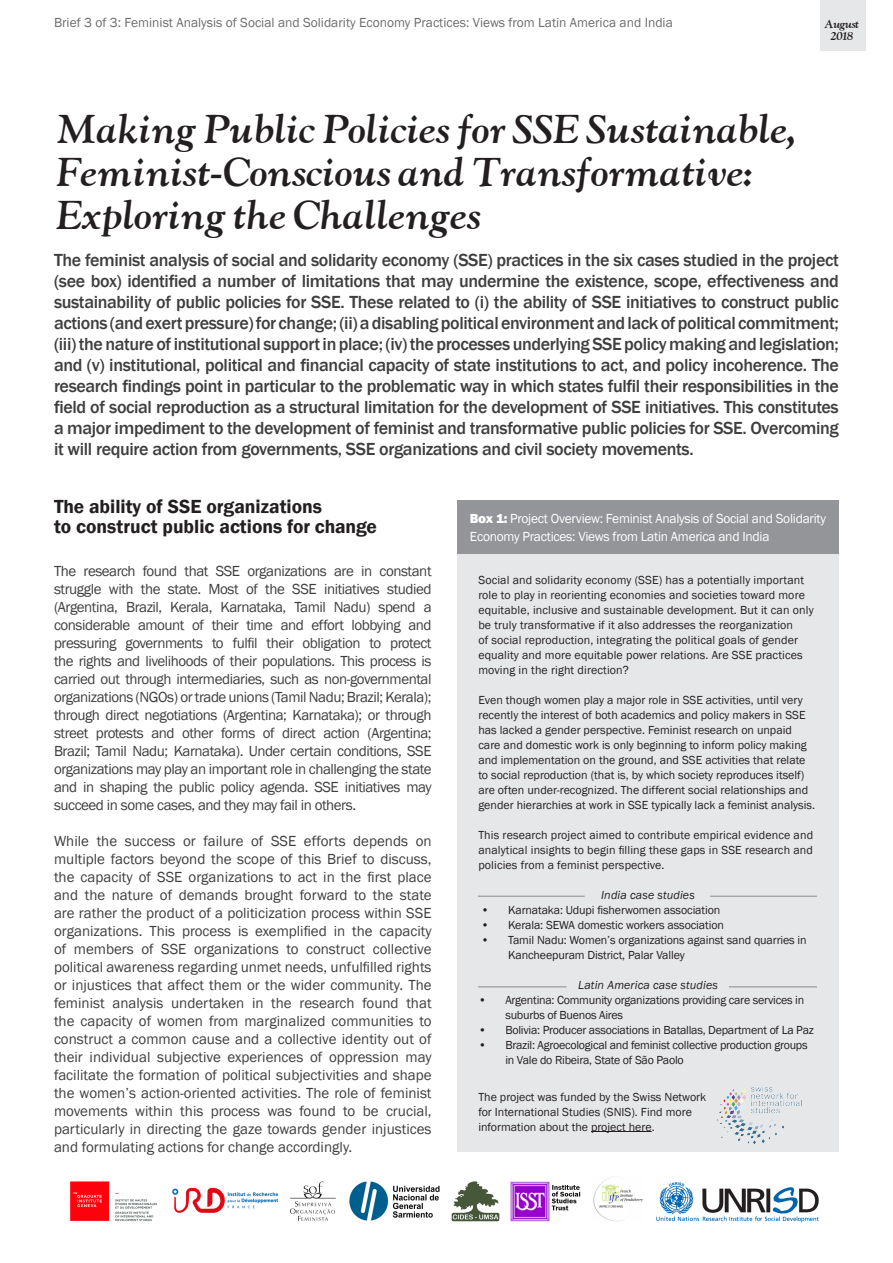
<style>
.page{position:relative;width:893px;height:1263px;background:#fff}
.page>*{position:absolute;margin:0;border:0;box-sizing:border-box;transform-origin:0 0}
.t1{font:italic 700 36px/43.2px "Goudy";letter-spacing:-.025em;color:#231f20}
.t2{font:600 19.5px/19.5px "Franklin Gothic";color:#231f20}
.t3{font:500 18px/21px "Franklin Gothic";letter-spacing:-.02em;color:#3e3e3f;text-align:justify}
.t4{font:15px/18px "Franklin Gothic";letter-spacing:-.025em;color:#3e3e3f;text-align:justify}
.Box_title{font:13.5px/18px "Franklin Gothic";letter-spacing:-.02em;color:#fff}
.t5{font:13.5px "Franklin Gothic";color:#6c6d70}
.Box_txt{font:12px/15px "Franklin Gothic";color:#231f20}
.Box_txt-2{font:12px/15px "Franklin Gothic";letter-spacing:-.02em;color:#231f20}
.Box_txt-3{font:italic 12px "Franklin Gothic";letter-spacing:.01em;color:#231f20}
.t6{font:italic 700 10.5px "Goudy";letter-spacing:-.08em;color:#231f20}
.s1{font-weight:800}
</style>
<div class="page">
<div style="left:820px;top:0;width:45px;height:50px;background:#e6e7e9"></div>
<img style="left:70px;top:1177px;width:749px;height:46px">
<div style="left:457px;top:500px;width:382px;height:55px;background:#939598"></div>
<div style="left:457px;top:555px;width:382px;height:597px;background:#e6e7e9"></div>
<hr style="left:591px;top:1131px;width:61px;height:1px;background:#231f20">
<img style="left:717px;top:1085px;width:85px;height:60px">
<hr style="left:478px;top:896px;width:107px;height:1px;background:#939598">
<hr style="left:710px;top:896px;width:107px;height:1px;background:#939598">
<hr style="left:478px;top:986px;width:89px;height:1px;background:#939598">
<hr style="left:729px;top:986px;width:88px;height:1px;background:#939598">
<p class="t5" style="left:54px;top:14px;width:620px">Brief 3 of 3: Feminist Analysis of Social and Solidarity Economy Practices: Views from Latin America and India</p>
<p class="t1" style="left:54px;top:106px;width:742px">Making Public Policies for SSE Sustainable,<br>Feminist-Conscious and Transformative:<br>Exploring the Challenges</p>
<p class="t6" style="left:824px;top:16px;width:36px">August</p>
<p class="t6" style="left:830px;top:29px;width:24px">2018</p>
<p class="t3" style="left:54px;top:249px;width:786px">The feminist analysis of social and solidarity economy (SSE) practices in the six cases studied in the project (see box) identified a number of limitations that may undermine the existence, scope, effectiveness and sustainability of public policies for SSE. These related to (i) the ability of SSE initiatives to construct public actions (and exert pressure) for change; (ii) a disabling political environment and lack of political commitment; (iii) the nature of institutional support in place; (iv) the processes underlying SSE policy making and legislation; and (v) institutional, political and financial capacity of state institutions to act, and policy incoherence. The research findings point in particular to the problematic way in which states fulfil their responsibilities in the field of social reproduction as a structural limitation for the development of SSE initiatives. This constitutes a major impediment to the development of feminist and transformative public policies for SSE. Overcoming it will require action from governments, SSE organizations and civil society movements.</p>
<p class="t2" style="left:54px;top:497px;width:324px">The ability of SSE organizations<br>to construct public actions for change</p>
<p class="t4" style="left:54px;top:562px;width:379px">The research found that SSE organizations are in constant struggle with the state. Most of the SSE initiatives studied (Argentina, Brazil, Kerala, Karnataka, Tamil Nadu) spend a considerable amount of their time and effort lobbying and pressuring governments to fulfil their obligation to protect the rights and livelihoods of their populations. This process is carried out through intermediaries, such as non-governmental organizations (NGOs) or trade unions (Tamil Nadu; Brazil; Kerala); through direct negotiations (Argentina; Karnataka); or through street protests and other forms of direct action (Argentina; Brazil; Tamil Nadu; Karnataka). Under certain conditions, SSE organizations may play an important role in challenging the state and in shaping the public policy agenda. SSE initiatives may succeed in some cases, and they may fail in others.</p>
<p class="t4" style="left:54px;top:832px;width:379px">While the success or failure of SSE efforts depends on multiple factors beyond the scope of this Brief to discuss, the capacity of SSE organizations to act in the first place and the nature of demands brought forward to the state are rather the product of a politicization process within SSE organizations. This process is exemplified in the capacity of members of SSE organizations to construct collective political awareness regarding unmet needs, unfulfilled rights or injustices that affect them or the wider community. The feminist analysis undertaken in the research found that the capacity of women from marginalized communities to construct a common cause and a collective identity out of their individual subjective experiences of oppression may facilitate the formation of political subjectivities and shape the women’s action-oriented activities. The role of feminist movements within this process was found to be crucial, particularly in directing the gaze towards gender injustices and formulating actions for change accordingly.</p>
<p class="Box_title" style="left:470px;top:510px;width:358px"><span class="s1">Box 1:</span> Project Overview: Feminist Analysis of Social and Solidarity<br>Economy Practices: Views from Latin America and India</p>
<p class="Box_txt" style="left:478px;top:573px;width:337px">Social and solidarity economy (SSE) has a potentially important role to play in reorienting economies and societies toward more equitable, inclusive and sustainable development. But it can only be truly transformative if it also addresses the reorganization<br>of social reproduction, integrating the political goals of gender equality and more equitable power relations. Are SSE practices moving in the right direction?</p>
<p class="Box_txt" style="left:478px;top:693px;width:338px">Even though women play a major role in SSE activities, until very recently the interest of both academics and policy makers in SSE has lacked a gender perspective. Feminist research on unpaid care and domestic work is only beginning to inform policy making and implementation on the ground, and SSE activities that relate to social reproduction (that is, by which society reproduces itself) are often under-recognized. The different social relationships and gender hierarchies at work in SSE typically lack a feminist analysis.</p>
<p class="Box_txt" style="left:478px;top:828px;width:336px;text-align:justify">This research project aimed to contribute empirical evidence and analytical insights to begin filling these gaps in SSE research and policies from a feminist perspective.</p>
<p class="Box_txt-3" style="left:601px;top:888px;width:95px">India case studies</p>
<p class="Box_txt" style="left:481px;top:903px;width:241px">• Karnataka: Udupi fisherwomen association</p>
<p class="Box_txt" style="left:481px;top:918px;width:244px">• Kerala: SEWA domestic workers association</p>
<p class="Box_txt" style="left:508px;top:933px;width:300px;text-indent:-27px">• Tamil Nadu: Women’s organizations against sand quarries in<br>Kancheepuram District, Palar Valley</p>
<p class="Box_txt-3" style="left:578px;top:978px;width:141px">Latin America case studies</p>
<p class="Box_txt-2" style="left:505px;top:993px;width:300px;text-indent:-27px">• Argentina: Community organizations providing care services in suburbs of Buenos Aires</p>
<p class="Box_txt-2" style="left:478px;top:1023px;width:337px">• Bolivia: Producer associations in Batallas, Department of La Paz</p>
<p class="Box_txt-2" style="left:505px;top:1038px;width:304px;text-indent:-27px">• Brazil: Agroecological and feminist collective production groups in Vale do Ribeira, State of São Paolo</p>
<p class="Box_txt" style="left:478px;top:1089px;width:229px">The project was funded by the Swiss Network for International Studies (SNIS). Find more information about the project here.</p>
</div>
